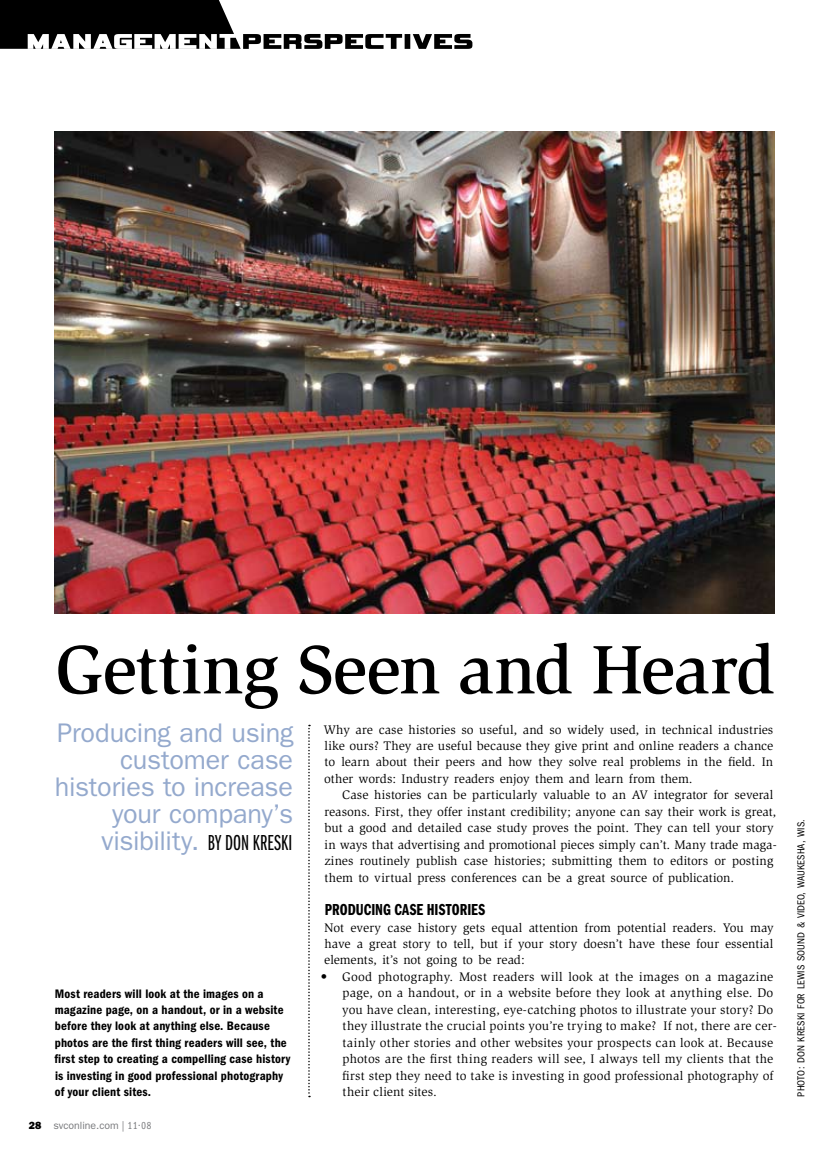
<style>
.page{position:relative;width:837px;height:1161px;background:#fff}
.page>*{position:absolute;margin:0;border:0;box-sizing:border-box;transform-origin:0 0}
.t1{font:500 70.5px "Slimbach";letter-spacing:-.005em;color:#000}
.t2{font:27px/27px "Franklin Gothic";letter-spacing:-.005em;color:#94a9cd;text-align:right}
.t3{font:16.5px "Franklin Gothic Demi Cmpr";letter-spacing:.005em;color:#000}
.t4{font:12.75px/16.5px "Slimbach";letter-spacing:.005em;color:#000;text-align:justify}
.t5{font:600 condensed 12.75px/16.5px "Franklin Gothic";letter-spacing:.01em;color:#000}
.t6{font:condensed 10.5px "Franklin Gothic";letter-spacing:.005em;color:#000}
.t7{font:10.5px "Franklin Gothic";color:#77787b}
.s1{font-family:"Franklin Gothic Book X Cmpr";font-size:22.5px;color:#000}
.s2{font-weight:800;color:#000}
.s3{font-family:"Franklin Gothic Book Cmpr"}
</style>
<div class="page">
<svg style="left:0;top:0;width:472px;height:49px"></svg>
<svg style="left:308px;top:725px;width:2px;height:372px"></svg>
<img style="left:54px;top:132px;width:720px;height:482px">
<h1 class="t1" style="left:55px;top:627px;width:722px">Getting Seen and Heard</h1>
<h2 class="t2" style="left:55px;top:720px;width:240px">Producing and using customer case histories to increase your company’s visibility. <span class="s1">BY DON KRESKI</span></h2>
<p class="t5" style="left:54px;top:985px;width:237px">Most readers will look at the images on a magazine page, on a handout, or in a website before they look at anything else. Because photos are the first thing readers will see, the first step to creating a compelling case history is investing in good professional photography of your client sites.</p>
<p class="t7" style="left:29px;top:1119px;width:124px"><span class="s2">28</span> svconline.com | <span class="s3">11• 08</span></p>
<p class="t4" style="left:324px;top:721px;width:451px">Why are case histories so useful, and so widely used, in technical industries like ours? They are useful because they give print and online readers a chance to learn about their peers and how they solve real problems in the field. In other words: Industry readers enjoy them and learn from them.</p>
<p class="t4" style="left:324px;top:787px;width:454px;text-align:left;text-indent:18px">Case histories can be particularly valuable to an AV integrator for several reasons. First, they offer instant credibility; anyone can say their work is great, but a good and detailed case study proves the point. They can tell your story in ways that advertising and promotional pieces simply can’t. Many trade maga&shy;zines routinely publish case histories; submitting them to editors or posting them to virtual press conferences can be a great source of publication.</p>
<p class="t3" style="left:325px;top:900px;width:162px">PRODUCING CASE HISTORIES</p>
<p class="t4" style="left:324px;top:919px;width:451px">Not every case history gets equal attention from potential readers. You may have a great story to tell, but if your story doesn’t have these four essential elements, it’s not going to be read:</p>
<p class="t4" style="left:342px;top:969px;width:436px;text-align:left;text-indent:-21px">• Good photography. Most readers will look at the images on a magazine page, on a handout, or in a website before they look at anything else. Do you have clean, interesting, eye-catching photos to illustrate your story? Do they illustrate the crucial points you’re trying to make? If not, there are cer&shy;tainly other stories and other websites your prospects can look at. Because photos are the first thing readers will see, I always tell my clients that the first step they need to take is investing in good professional photography of their client sites.</p>
<p class="t6" style="left:795px;top:1096px;width:279px;rotate:-90deg">Photo: Don Kreski for Lewis Sound &amp; Video, Waukesha, WIs.</p>
</div>
